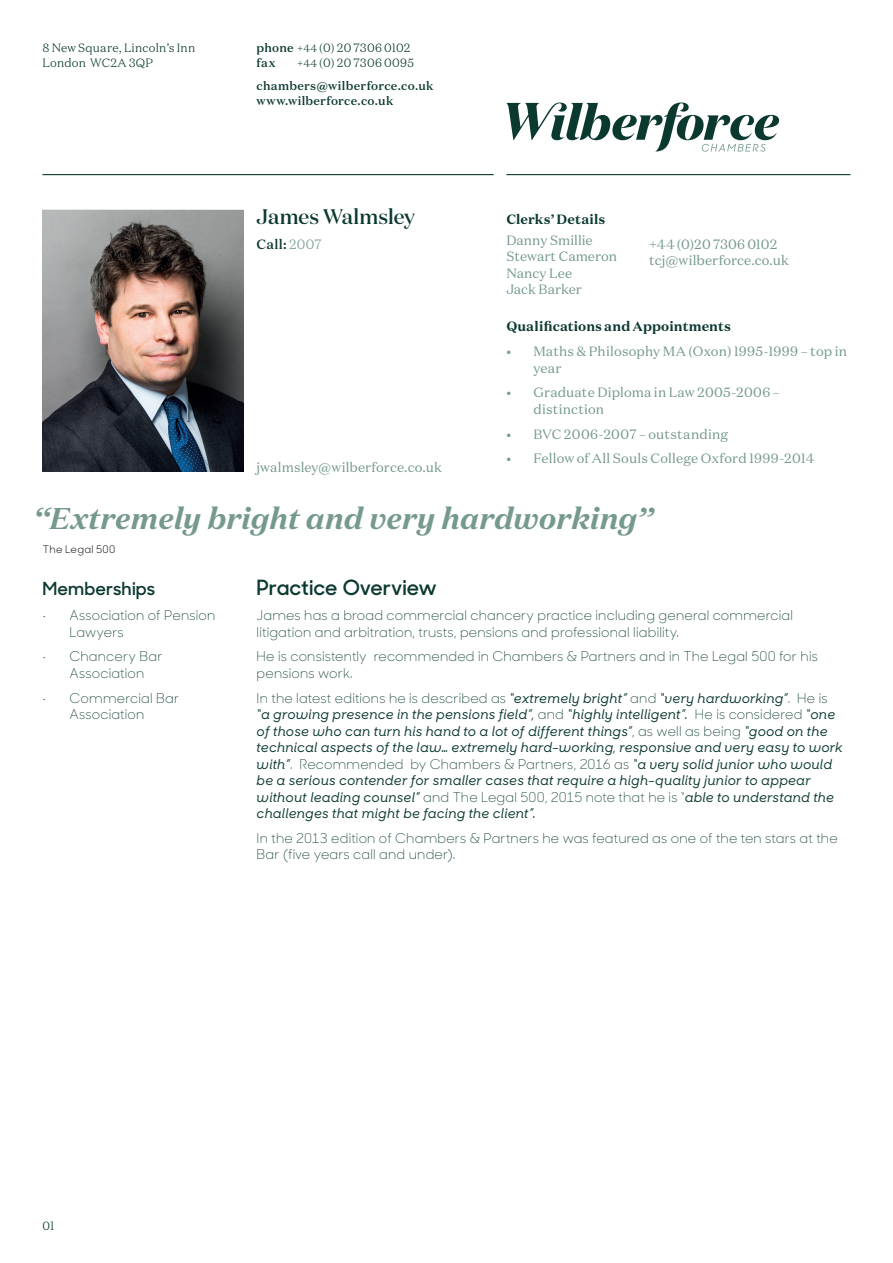
<style>
.page{position:relative;width:893px;height:1263px;background:#fff}
.page>*{position:absolute;margin:0;border:0;box-sizing:border-box;transform-origin:0 0}
.t1{font:italic 700 30px "Domaine Text";letter-spacing:-.01em;color:#76998f}
.t2{font:600 21px "Sharp Sans No 1";letter-spacing:-.005em;color:#0b3930}
.t3{font:500 21px "Domaine Display";letter-spacing:-.005em;color:#0b3930}
.t4{font:600 18px "Sharp Sans No 1";letter-spacing:.005em;color:#0b3930}
.t5{font:italic 500 13.5px/16.5px "Sharp Sans No 1";letter-spacing:.015em;color:#0b3930}
.t6{font:300 13.5px/16.5px "Sharp Sans No 1";letter-spacing:.015em;color:#0b3930}
.t7{font:13.5px/16.5px "Domaine Text";letter-spacing:.01em;color:#76998f}
.t8{font:700 13.5px "Domaine Text";letter-spacing:.005em;color:#0b3930}
.t9{font:500 13.5px "Domaine Text";color:#0b3930}
.t10{font:500 12px/23.5px "Domaine Text";letter-spacing:.025em;color:#0b3930}
.t11{font:300 12px/15px "Domaine Text";letter-spacing:.015em;color:#0b3930}
.t12{font:10.5px "Sharp Sans No 1";letter-spacing:.025em;color:#231f20}
.s1{font-weight:500}
.s2{font-size:10.5px}
.s3{font-weight:300;font-size:10.5px}
.s4{font-weight:300}
.s5{font-weight:300;color:#76998f}
.s6{font-weight:300;font-style:normal}
</style>
<div class="page">
<svg style="left:506px;top:103px;width:273px;height:49px"></svg>
<hr style="left:506px;top:174px;width:344px;height:1px;background:#0b3930">
<hr style="left:43px;top:174px;width:451px;height:1px;background:#0b3930">
<img style="left:43px;top:210px;width:201px;height:262px">
<p class="t11" style="left:43px;top:40px;width:154px">8 New Square, Lincoln’s Inn<br>London WC2A 3QP</p>
<p class="t11" style="left:257px;top:40px;width:155px"><span class="s1">phone</span> <span class="s2">+44</span> (0) 20 7306 0102 <span class="s1">fax</span></p>
<p class="t10" style="left:257px;top:51px;width:178px;text-indent:41px"><span class="s3">+44</span> <span class="s4">(0) 20 7306 0095 </span>chambers@wilberforce.co.uk</p>
<p class="t10" style="left:257px;top:89px;width:138px">www.wilberforce.co.uk</p>
<h2 class="t3" style="left:256px;top:203px;width:160px">James Walmsley</h2>
<p class="t9" style="left:256px;top:235px;width:67px">Call: <span class="s5">2007</span></p>
<p class="t7" style="left:257px;top:458px;width:187px">jwalmsley@wilberforce.co.uk</p>
<p class="t8" style="left:506px;top:210px;width:101px">Clerks’ Details</p>
<p class="t7" style="left:506px;top:232px;width:112px">Danny Smillie<br>Stewart Cameron<br>Nancy Lee<br>Jack Barker</p>
<p class="t7" style="left:649px;top:236px;width:141px">+44 (0)20 7306 0102 tcj@wilberforce.co.uk</p>
<p class="t8" style="left:506px;top:318px;width:226px">Qualifications and Appointments</p>
<p class="t7" style="left:533px;top:343px;width:315px;text-indent:-27px">• Maths &amp; Philosophy MA (Oxon) 1995-1999 – top in year</p>
<p class="t7" style="left:533px;top:384px;width:248px;text-indent:-27px">• Graduate Diploma in Law 2005-2006 – distinction</p>
<p class="t7" style="left:506px;top:425px;width:223px">• BVC 2006-2007 – outstanding</p>
<p class="t7" style="left:506px;top:450px;width:309px">• Fellow of All Souls College Oxford 1999-2014</p>
<h1 class="t1" style="left:33px;top:499px;width:621px">“Extremely bright and very hardworking”</h1>
<p class="t12" style="left:43px;top:542px;width:74px">The Legal 500</p>
<h3 class="t4" style="left:43px;top:576px;width:114px">Memberships</h3>
<p class="t6" style="left:70px;top:606px;width:147px;text-indent:-27px">• Association of Pension<br>Lawyers</p>
<p class="t6" style="left:70px;top:648px;width:94px;text-indent:-27px">• Chancery Bar<br>Association</p>
<p class="t6" style="left:43px;top:689px;width:138px;text-align:center">• Commercial Bar<br>Association</p>
<h2 class="t2" style="left:257px;top:572px;width:182px">Practice Overview</h2>
<p class="t6" style="left:257px;top:606px;width:538px">James has a broad commercial chancery practice including general commercial litigation and arbitration, trusts, pensions and professional liability.</p>
<p class="t6" style="left:257px;top:648px;width:563px">He is consistently recommended in Chambers &amp; Partners and in The Legal 500 for his pensions work.</p>
<p class="t5" style="left:257px;top:690px;width:587px"><span class="s6">In the latest editions he is described as</span> “extremely bright” <span class="s6">and</span> “very hardworking”<span class="s6">. He is </span>“a growing presence in the pensions field”, <span class="s6">and</span> “highly intelligent”. <span class="s6">He is considered</span> “one of those who can turn his hand to a lot of different things”<span class="s6">, as well as being</span> “good on the technical aspects of the law… extremely hard-working, responsive and very easy to work with”<span class="s6">. Recommended by Chambers &amp; Partners, 2016 as</span> “a very solid junior who would be a serious contender for smaller cases that require a high-quality junior to appear without leading counsel” <span class="s6">and The Legal 500, 2015 note that he is “</span>able to understand the challenges that might be facing the client”.</p>
<p class="t6" style="left:257px;top:829px;width:583px">In the 2013 edition of Chambers &amp; Partners he was featured as one of the ten stars at the<br>Bar (five years call and under).</p>
<p class="t11" style="left:43px;top:1218px;width:13px">01</p>
</div>
